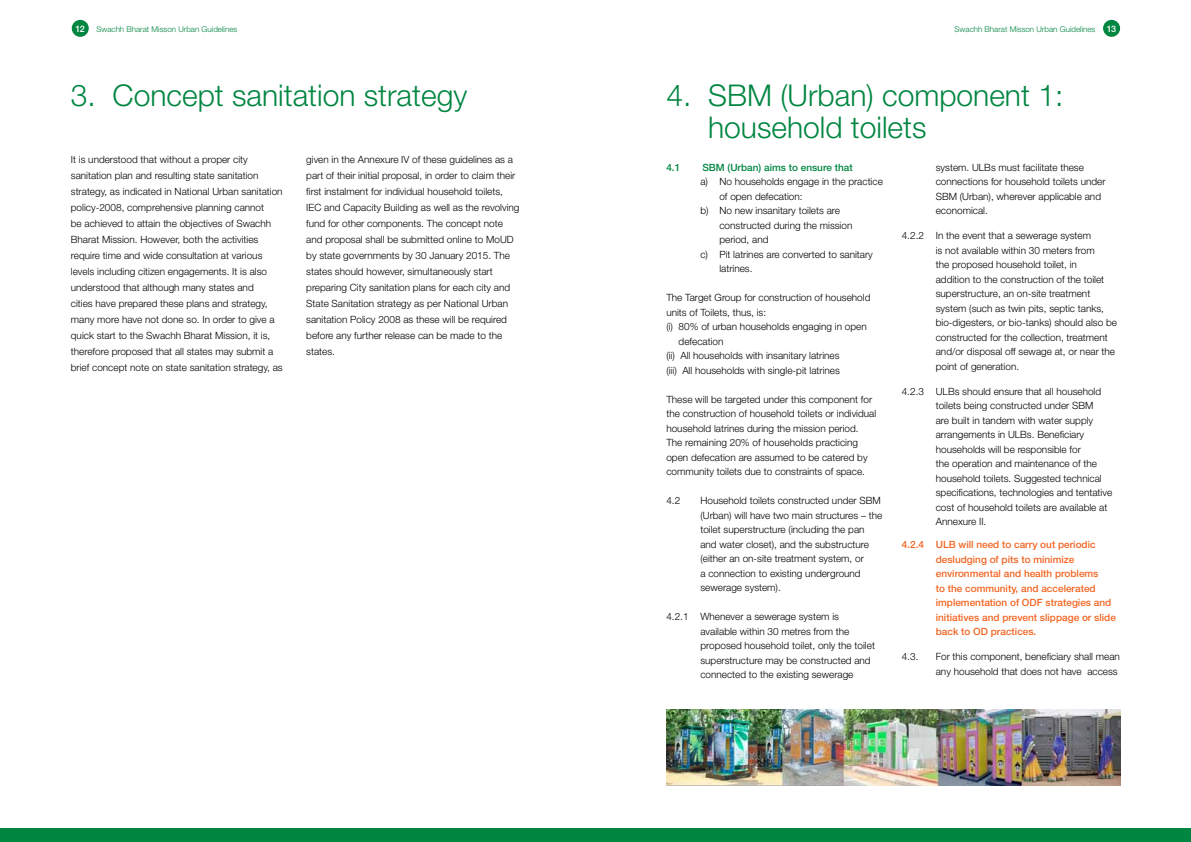
<style>
.page{position:relative;width:1191px;height:842px;background:#fff}
.page>*{position:absolute;margin:0;border:0;box-sizing:border-box;transform-origin:0 0}
.t1{font:300 30px/32px "Helvetica Neue LT Std";color:#008641}
.t2{font:300 10px/14.5px "Helvetica Neue LT Std";color:#000}
.t3{font:500 10px/14.5px "Helvetica Neue LT Std";color:#f26522}
.t4{font:500 10px "Helvetica Neue LT Std";color:#008641}
.t5{font:500 9px "Helvetica Neue LT Std";color:#fff}
.t6{font:300 8px "Helvetica Neue LT Std";color:#008641}
.s1{font-weight:500;font-size:9px;color:#fff}
</style>
<div class="page">
<div style="left:0;top:828px;width:1191px;height:14px;background:#008641"></div>
<div style="left:72px;top:20px;width:17px;height:17px;background:#008641;border-radius:50%"></div>
<div style="left:1103px;top:20px;width:17px;height:17px;background:#008641;border-radius:50%"></div>
<img style="left:666px;top:709px;width:454px;height:76px">
<p class="t5" style="left:75px;top:23px;width:11px">12</p>
<p class="t6" style="left:96px;top:24px;width:142px">Swachh Bharat Misson Urban Guidelines</p>
<p class="t6" style="left:954px;top:24px;width:163px">Swachh Bharat Misson Urban Guidelines <span class="s1">13</span></p>
<h1 class="t1" style="left:71px;top:79px;width:398px">3. Concept sanitation strategy</h1>
<h1 class="t1" style="left:708px;top:79px;width:357px;text-indent:-42px">4. SBM (Urban) component 1: household toilets</h1>
<p class="t2" style="left:71px;top:151px;width:213px;line-height:16px">It is understood that without a proper city sanitation plan and resulting state sanitation strategy, as indicated in National Urban sanitation policy-2008, comprehensive planning cannot<br>be achieved to attain the objectives of Swachh Bharat Mission. However, both the activities require time and wide consultation at various levels including citizen engagements. It is also understood that although many states and<br>cities have prepared these plans and strategy, many more have not done so. In order to give a quick start to the Swachh Bharat Mission, it is, therefore proposed that all states may submit a brief concept note on state sanitation strategy, as</p>
<p class="t2" style="left:306px;top:151px;width:215px;line-height:16px">given in the Annexure IV of these guidelines as a part of their initial proposal, in order to claim their first instalment for individual household toilets, IEC and Capacity Building as well as the revolving fund for other components. The concept note and proposal shall be submitted online to MoUD by state governments by 30 January 2015. The states should however, simultaneously start preparing City sanitation plans for each city and State Sanitation strategy as per National Urban sanitation Policy 2008 as these will be required before any further release can be made to the states.</p>
<p class="t4" style="left:666px;top:161px;width:15px">4.1</p>
<p class="t4" style="left:702px;top:161px;width:152px">SBM (Urban) aims to ensure that</p>
<p class="t2" style="left:935px;top:160px;width:171px">system. ULBs must facilitate these connections for household toilets under<br>SBM (Urban), wherever applicable and economical.</p>
<p class="t2" style="left:935px;top:228px;width:183px;text-indent:-34px">4.2.2 In the event that a sewerage system<br>is not available within 30 meters from<br>the proposed household toilet, in<br>addition to the construction of the toilet superstructure, an on-site treatment system (such as twin pits, septic tanks, bio-digesters, or bio-tanks) should also be constructed for the collection, treatment and/or disposal off sewage at, or near the point of generation.</p>
<p class="t2" style="left:935px;top:384px;width:178px;text-indent:-34px">4.2.3 ULBs should ensure that all household toilets being constructed under SBM<br>are built in tandem with water supply arrangements in ULBs. Beneficiary households will be responsible for<br>the operation and maintenance of the household toilets. Suggested technical specifications, technologies and tentative cost of household toilets are available at Annexure II.</p>
<p class="t3" style="left:935px;top:537px;width:182px;text-indent:-34px">4.2.4 ULB will need to carry out periodic desludging of pits to minimize environmental and health problems<br>to the community, and accelerated implementation of ODF strategies and initiatives and prevent slippage or slide back to OD practices.</p>
<p class="t2" style="left:901px;top:649px;width:18px">4.3.</p>
<p class="t2" style="left:935px;top:649px;width:186px">For this component, beneficiary shall mean any household that does not have access</p>
<p class="t2" style="left:700px;top:174px;width:184px">a) No households engage in the practice</p>
<p class="t2" style="left:719px;top:189px;width:85px">of open defecation:</p>
<p class="t2" style="left:700px;top:203px;width:141px">b) No new insanitary toilets are</p>
<p class="t2" style="left:719px;top:218px;width:134px">constructed during the mission</p>
<p class="t2" style="left:719px;top:232px;width:51px">period, and</p>
<p class="t2" style="left:700px;top:247px;width:174px">c) Pit latrines are converted to sanitary</p>
<p class="t2" style="left:719px;top:261px;width:35px">latrines.</p>
<p class="t2" style="left:666px;top:290px;width:205px">The Target Group for construction of household</p>
<p class="t2" style="left:666px;top:305px;width:101px">units of Toilets, thus, is:</p>
<p class="t2" style="left:666px;top:319px;width:202px">(i) 80% of urban households engaging in open</p>
<p class="t2" style="left:678px;top:334px;width:46px">defecation</p>
<p class="t2" style="left:666px;top:348px;width:175px">(ii) All households with insanitary latrines</p>
<p class="t2" style="left:666px;top:363px;width:175px">(iii) All households with single-pit latrines</p>
<p class="t2" style="left:666px;top:392px;width:211px">These will be targeted under this component for the construction of household toilets or individual household latrines during the mission period.<br>The remaining 20% of households practicing open defecation are assumed to be catered by community toilets due to constraints of space.</p>
<p class="t2" style="left:666px;top:493px;width:15px">4.2</p>
<p class="t2" style="left:700px;top:493px;width:183px">Household toilets constructed under SBM (Urban) will have two main structures – the toilet superstructure (including the pan and water closet), and the substructure (either an on-site treatment system, or<br>a connection to existing underground sewerage system).</p>
<p class="t2" style="left:700px;top:609px;width:176px;text-indent:-34px">4.2.1 Whenever a sewerage system is available within 30 metres from the proposed household toilet, only the toilet superstructure may be constructed and connected to the existing sewerage</p>
</div>
